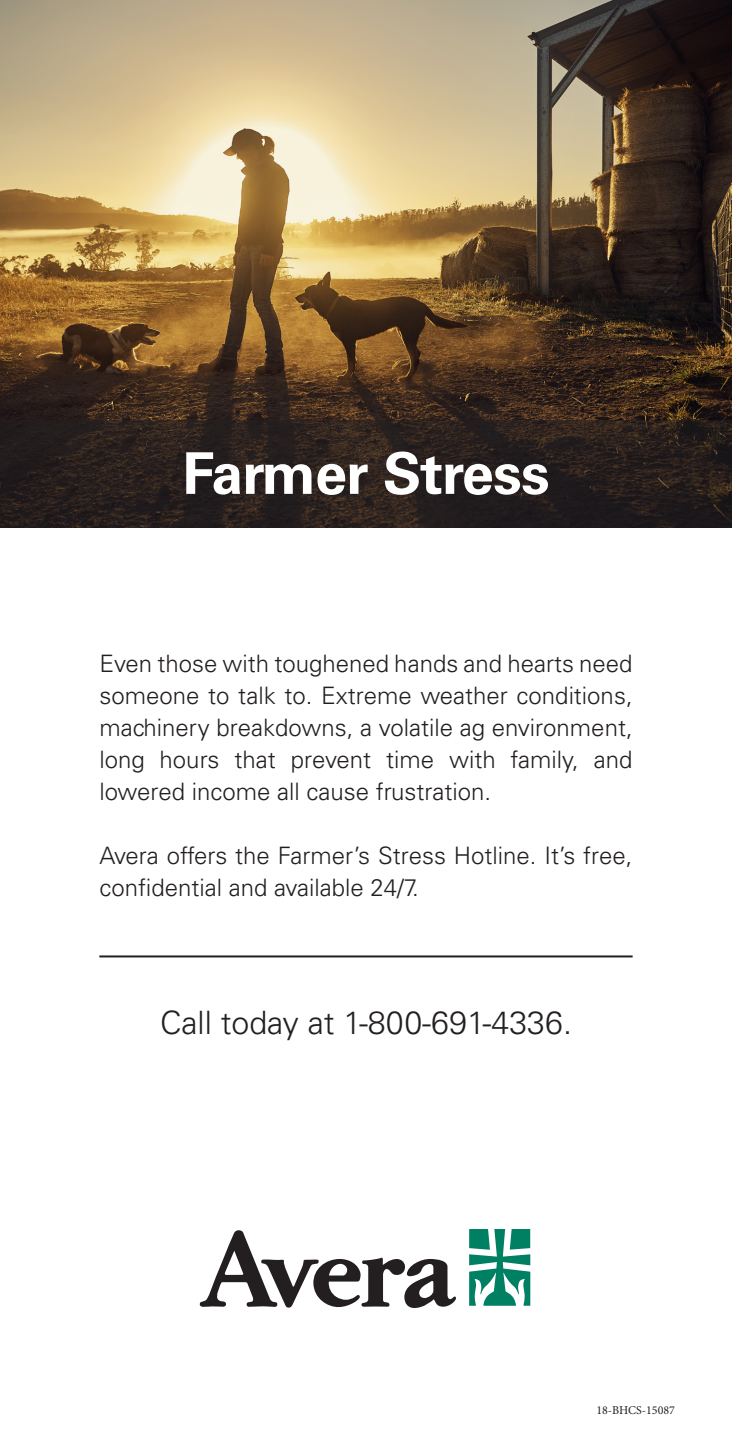
<style>
.page{position:relative;width:732px;height:1440px;background:#fff}
.page>*{position:absolute;margin:0;border:0;box-sizing:border-box;transform-origin:0 0}
.t1{font:700 57.6px "Univers";letter-spacing:-.015em;color:#fff}
.t2{font:300 32.2px "Univers";color:#231f20}
.t3{font:300 24px/32px "Univers";color:#231f20;text-align:justify}
.t4{font:12px "Minion Pro";color:#231f20}
</style>
<div class="page">
<img style="left:0;top:0;width:732px;height:420px">
<hr style="left:99px;top:955px;width:534px;height:2px;background:#231f20">
<svg style="left:0;top:420px;width:732px;height:108px;background:#271f1d"></svg>
<svg style="left:200px;top:1230px;width:256px;height:78px"></svg>
<svg style="left:530px;top:1229px;width:1px;height:77px"></svg>
<svg style="left:469px;top:1229px;width:61px;height:77px"></svg>
<p class="t1" style="left:182px;top:440px;width:369px">Farmer Stress</p>
<p class="t3" style="left:99px;top:648px;width:535px">Even those with toughened hands and hearts need someone to talk to. Extreme weather conditions, machinery breakdowns, a volatile ag environment, long hours that prevent time with family, and lowered income all cause frustration.</p>
<p class="t3" style="left:99px;top:840px;width:535px">Avera offers the Farmer’s Stress Hotline. It’s free, confidential and available 24/7.</p>
<p class="t2" style="left:160px;top:1003px;width:413px">Call today at 1-800-691-4336.</p>
<p class="t4" style="left:596px;top:1402px;width:80px">18-BHCS-15087</p>
</div>
